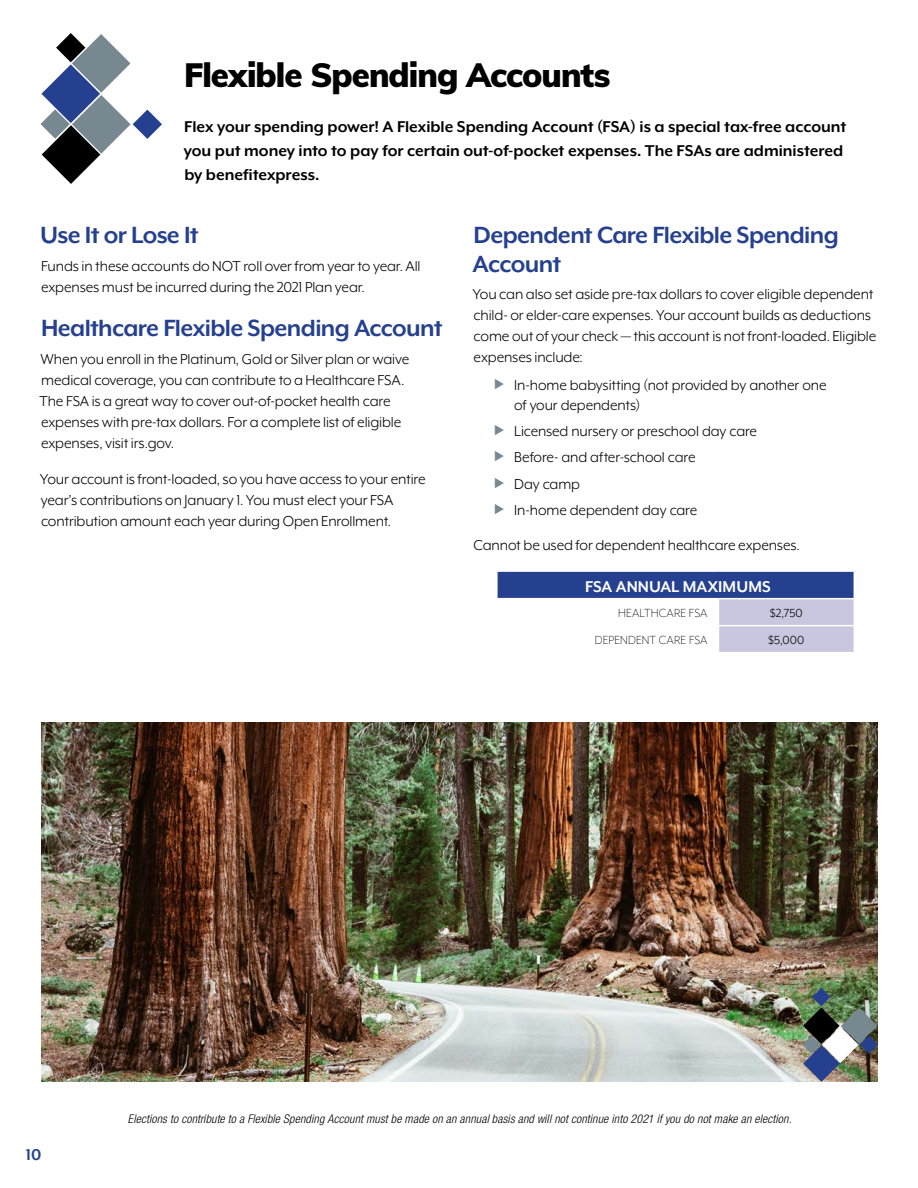
<style>
.page{position:relative;width:918px;height:1188px;background:#fff}
.page>*{position:absolute;margin:0;border:0;box-sizing:border-box;transform-origin:0 0}
.HEADLINE{font:900 33px "Muli";letter-spacing:-.03em;color:#000}
.SUBHEAD{font:700 27px/28.5px "Mr Eaves XL Mod OT";letter-spacing:-.025em;color:#25408f}
.BODY_1ST{font:700 18px/24px "Mr Eaves XL Mod OT";color:#000}
.TBL-PLAN_HEADER{font:700 18px "Mr Eaves XL Mod OT";letter-spacing:.005em;color:#fff}
.t1{font:700 18px "Mr Eaves XL Mod OT";color:#25408f}
.BODY{font:16.5px/21px "Mr Eaves XL Mod OT";letter-spacing:-.01em;color:#000}
.TBL-CATAGORY{font:300 13.5px "Mr Eaves XL Mod OT";letter-spacing:.005em;color:#000}
.TBL-PLAN_BODY{font:13.5px "Mr Eaves XL Mod OT";color:#000}
.TOC-Disclaimer{font:italic 300 condensed 12px "Helvetica Neue LT Std";letter-spacing:.015em;color:#000}
</style>
<div class="page">
<svg style="left:40px;top:33px;width:122px;height:151px"></svg>
<div style="left:497px;top:571px;width:357px;height:28px;background:#25408f"></div>
<hr style="left:496px;top:571px;width:222px;height:1px;background:#fff">
<hr style="left:718px;top:571px;width:137px;height:1px;background:#fff">
<hr style="left:496px;top:572px;width:2px;height:26px;background:#fff">
<hr style="left:496px;top:598px;width:222px;height:1px;background:#fff">
<svg style="left:718px;top:572px;width:137px;height:80px"></svg>
<img style="left:42px;top:722px;width:836px;height:360px">
<img style="left:802px;top:988px;width:76px;height:94px">
<p class="HEADLINE" style="left:184px;top:50px;width:428px">Flexible Spending Accounts</p>
<p class="BODY_1ST" style="left:184px;top:114px;width:664px">Flex your spending power! A Flexible Spending Account (FSA) is a special tax-free account you put money into to pay for certain out-of-pocket expenses. The FSAs are administered by benefitexpress.</p>
<p class="SUBHEAD" style="left:40px;top:221px;width:160px">Use It or Lose It</p>
<p class="BODY" style="left:41px;top:255px;width:381px">Funds in these accounts do NOT roll over from year to year. All expenses must be incurred during the 2021 Plan year.</p>
<p class="SUBHEAD" style="left:41px;top:314px;width:403px">Healthcare Flexible Spending Account</p>
<p class="BODY" style="left:40px;top:349px;width:371px">When you enroll in the Platinum, Gold or Silver plan or waive medical coverage, you can contribute to a Healthcare FSA.<br>The FSA is a great way to cover out-of-pocket health care expenses with pre-tax dollars. For a complete list of eligible expenses, visit irs.gov.</p>
<p class="BODY" style="left:40px;top:469px;width:387px">Your account is front-loaded, so you have access to your entire year’s contributions on January 1. You must elect your FSA contribution amount each year during Open Enrollment.</p>
<p class="SUBHEAD" style="left:473px;top:221px;width:368px">Dependent Care Flexible Spending<br>Account</p>
<p class="BODY" style="left:473px;top:284px;width:405px">You can also set aside pre-tax dollars to cover eligible dependent child- or elder-care expenses. Your account builds as deductions come out of your check — this account is not front-loaded. Eligible expenses include:</p>
<p class="BODY" style="left:514px;top:375px;width:314px;line-height:19.6px">In-home babysitting (not provided by another one of your dependents)</p>
<p class="BODY" style="left:514px;top:421px;width:244px">Licensed nursery or preschool day care</p>
<p class="BODY" style="left:514px;top:447px;width:183px">Before- and after-school care</p>
<p class="BODY" style="left:514px;top:473px;width:67px">Day camp</p>
<p class="BODY" style="left:514px;top:500px;width:185px">In-home dependent day care</p>
<p class="BODY" style="left:473px;top:534px;width:328px">Cannot be used for dependent healthcare expenses.</p>
<p class="TBL-PLAN_HEADER" style="left:585px;top:577px;width:187px">FSA ANNUAL MAXIMUMS</p>
<p class="TBL-CATAGORY" style="left:618px;top:606px;width:91px">HEALTHCARE FSA</p>
<p class="TBL-PLAN_BODY" style="left:770px;top:606px;width:34px">$2,750</p>
<p class="TBL-CATAGORY" style="left:595px;top:633px;width:114px">DEPENDENT CARE FSA</p>
<p class="TBL-PLAN_BODY" style="left:768px;top:633px;width:38px">$5,000</p>
<p class="t1" style="left:26px;top:1146px;width:17px">10</p>
<p class="TOC-Disclaimer" style="left:128px;top:1112px;width:665px">Elections to contribute to a Flexible Spending Account must be made on an annual basis and will not continue into 2021 if you do not make an election.</p>
</div>
